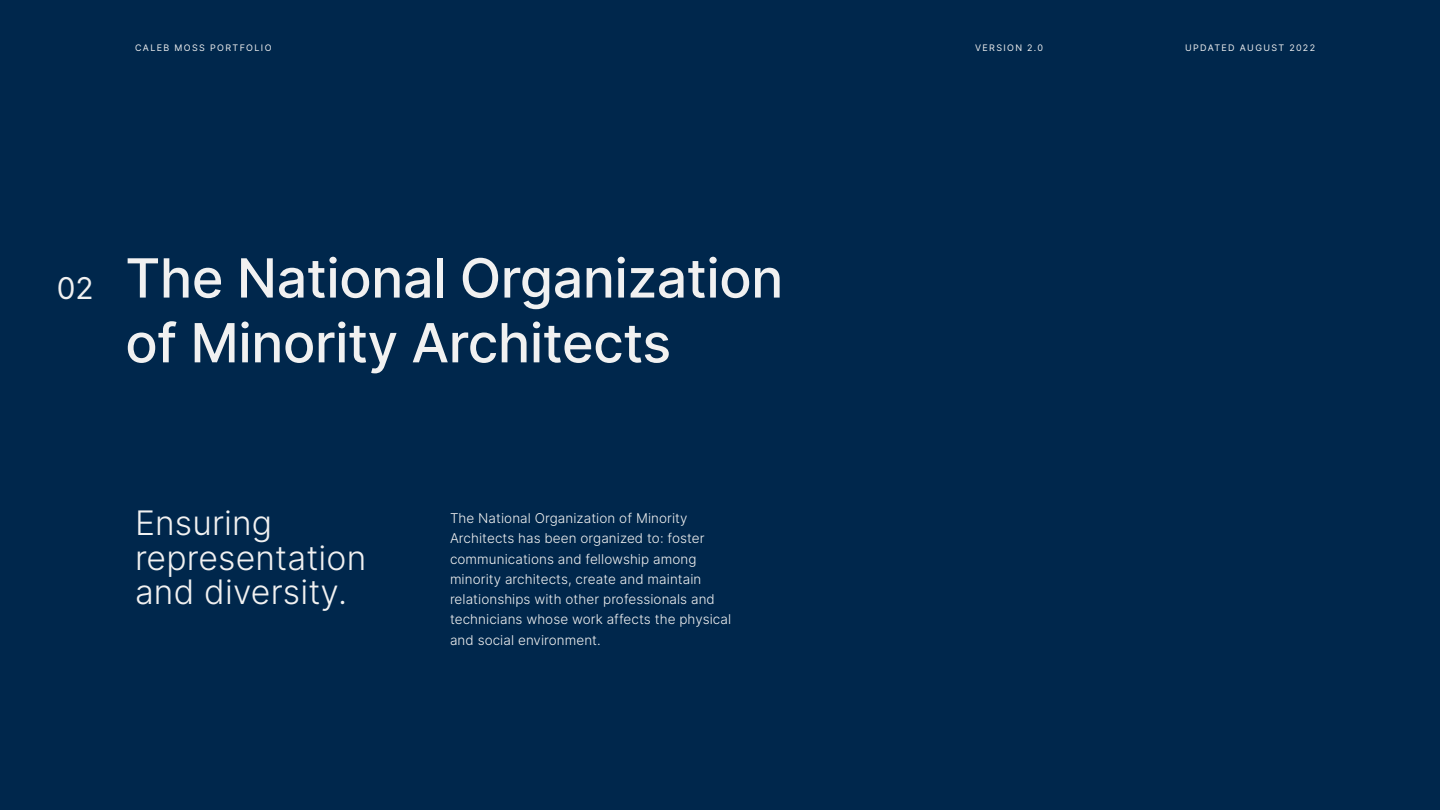
<style>
.page{position:relative;width:1440px;height:810px;background:#00274c}
.page>*{position:absolute;margin:0;border:0;box-sizing:border-box;transform-origin:0 0}
._02_-_Large_Section{font:500 54px/64.8px "Inter";letter-spacing:-.01em;color:#f1f1f1}
._15_-_Section_Subhea{font:300 33.75px/34.5px "Inter";letter-spacing:.005em;color:#f1f1f1}
._14_-_Section_Number{font:30px "Inter";color:#f1f1f1}
._01_-_Body_Text{font:300 13.5px/20.2px "Inter";letter-spacing:.005em;color:#f1f1f1}
.t1{font:9px "Inter";letter-spacing:.15em;color:#f1f1f1}
</style>
<div class="page">
<p class="t1" style="left:135px;top:42px;width:138px">CALEB MOSS PORTFOLIO</p>
<p class="t1" style="left:975px;top:42px;width:70px">VERSION 2.0</p>
<p class="t1" style="left:1185px;top:42px;width:132px">UPDATED AUGUST 2022</p>
<p class="_14_-_Section_Number" style="left:57px;top:266px;width:39px">02</p>
<p class="_02_-_Large_Section" style="left:125px;top:244px;width:660px">The National Organization of Minority Architects</p>
<p class="_15_-_Section_Subhea" style="left:135px;top:505px;width:233px">Ensuring representation and diversity.</p>
<p class="_01_-_Body_Text" style="left:450px;top:508px;width:283px">The National Organization of Minority Architects has been organized to: foster communications and fellowship among minority architects, create and maintain relationships with other professionals and technicians whose work affects the physical and social environment.</p>
</div>
